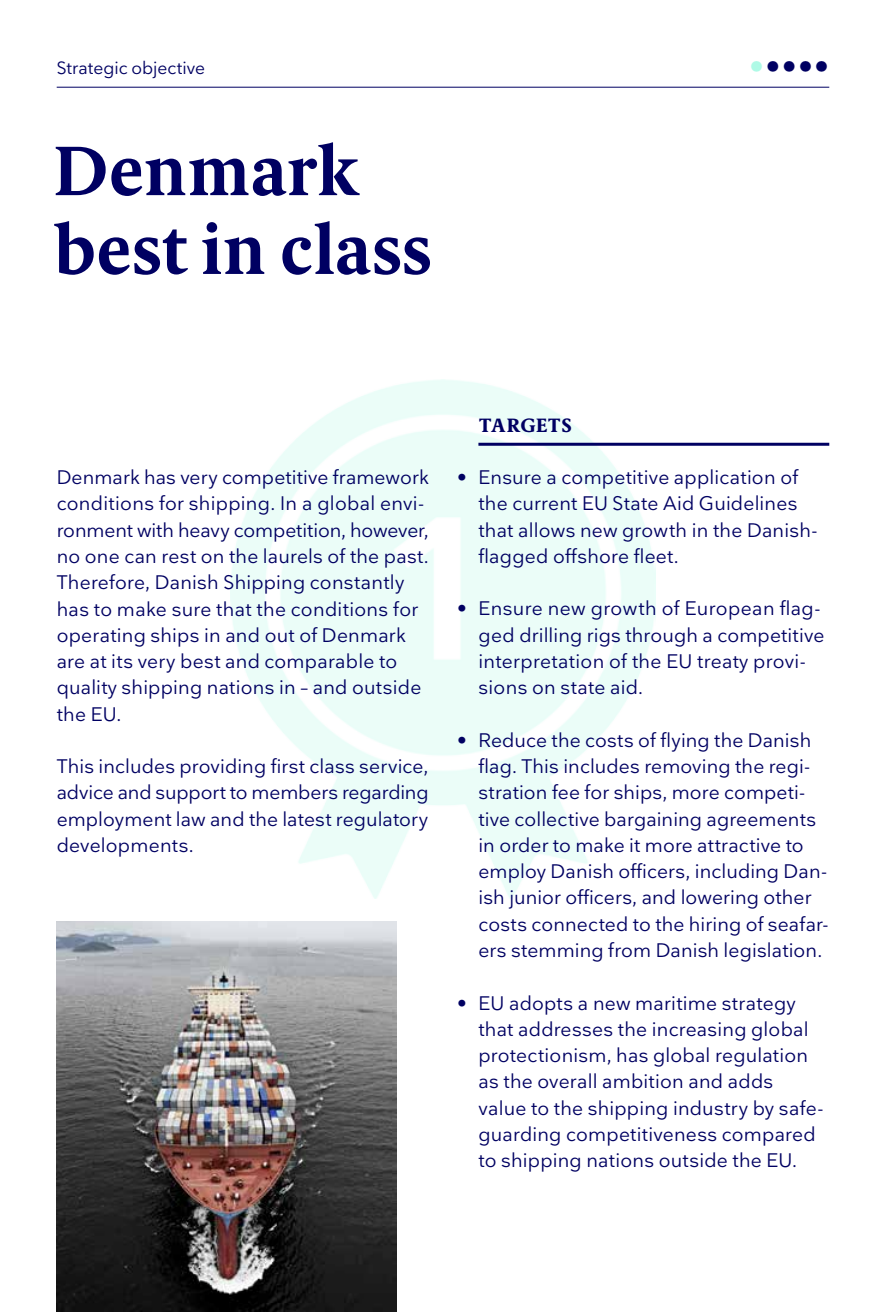
<style>
.page{position:relative;width:886px;height:1312px;background:#fff}
.page>*{position:absolute;margin:0;border:0;box-sizing:border-box;transform-origin:0 0}
.t1{font:700 70px/78.8px "Berlingske Serif Text";letter-spacing:.01em;color:#000062}
.t2{font:600 30px "Nationale";color:#000062}
.t3{font:19.5px/26.2px "Nationale";letter-spacing:.01em;color:#000062}
.t4{font:800 19.5px "Berlingske Serif Text";letter-spacing:.025em;color:#000062}
.t5{font:17.5px "Nationale";color:#000062}
.s1{color:#affae6}
</style>
<div class="page">
<img style="left:57px;top:921px;width:340px;height:390px">
<img style="left:230px;top:379px;width:426px;height:519px">
<hr style="left:57px;top:87px;width:772px;height:1px;background:#000062">
<hr style="left:478px;top:442px;width:351px;height:3px;background:#000062">
<p class="t5" style="left:57px;top:56px;width:150px">Strategic objective</p>
<h2 class="t2" style="left:749px;top:48px;width:82px"><span class="s1">•</span>••••</h2>
<h1 class="t1" style="left:54px;top:131px;width:379px">Denmark best in class</h1>
<p class="t3" style="left:57px;top:463px;width:374px">Denmark has very competitive framework conditions for shipping. In a global envi&shy;ronment with heavy competition, however, no one can rest on the laurels of the past.<br>Therefore, Danish Shipping constantly has to make sure that the conditions for operating ships in and out of Denmark are at its very best and comparable to quality shipping nations in – and outside the EU.</p>
<p class="t3" style="left:57px;top:752px;width:373px;text-align:justify">This includes providing first class service, advice and support to members regarding employment law and the latest regulatory developments.</p>
<p class="t4" style="left:479px;top:410px;width:95px">TARGETS</p>
<p class="t3" style="left:478px;top:463px;width:341px;text-indent:-21px">• Ensure a competitive application of the current EU State Aid Guidelines that allows new growth in the Danish&shy;flagged offshore fleet.</p>
<p class="t3" style="left:478px;top:595px;width:347px;text-indent:-21px">• Ensure new growth of European flag&shy;ged drilling rigs through a competitive interpretation of the EU treaty provi&shy;sions on state aid.</p>
<p class="t3" style="left:478px;top:726px;width:352px;text-indent:-21px">• Reduce the costs of flying the Danish flag. This includes removing the regi&shy;stration fee for ships, more competi&shy;tive collective bargaining agreements in order to make it more attractive to employ Danish officers, including Dan&shy;ish junior officers, and lowering other costs connected to the hiring of seafar&shy;ers stemming from Danish legislation.</p>
<p class="t3" style="left:478px;top:988px;width:345px;text-indent:-21px">• EU adopts a new maritime strategy that addresses the increasing global protectionism, has global regulation as the overall ambition and adds value to the shipping industry by safe&shy;guarding competitiveness compared to shipping nations outside the EU.</p>
</div>
